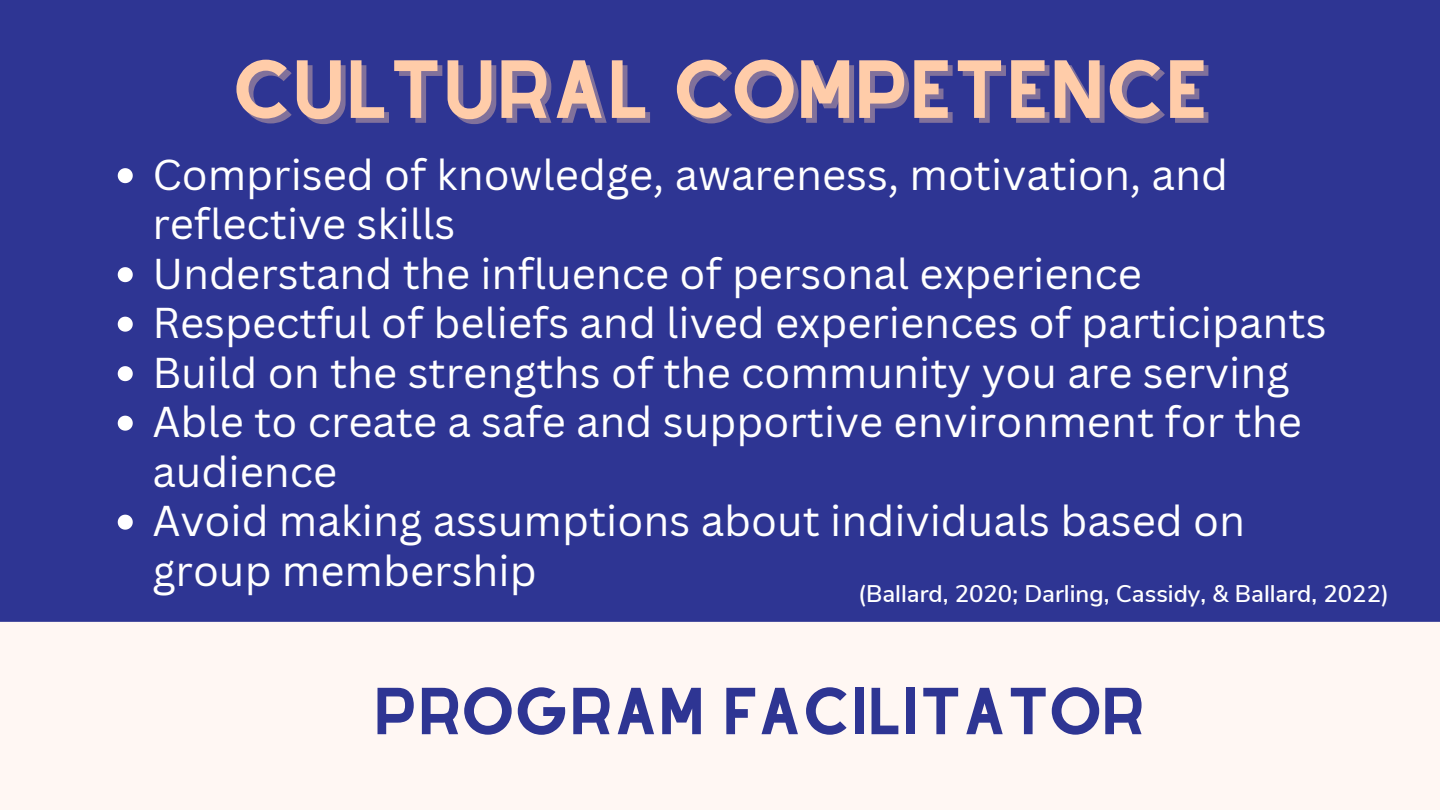
<style>
.page{position:relative;width:1440px;height:810px;background:#2e3593}
.page>*{position:absolute;margin:0;border:0;box-sizing:border-box;transform-origin:0 0}
.t1{font:72px "Alyssum Sans";color:#ffcca9}
.t2{font:58px "Alyssum Sans";color:#2e3593}
.t3{font:42px/49.5px "Canva Sans";color:#fff}
.t4{font:600 24px "Nunito Sans";color:#fff}
</style>
<div class="page">
<div style="left:0;top:621px;width:1440px;height:189px;background:#fff7f3"></div>
<svg style="left:118px;top:168px;width:15px;height:15px"></svg>
<svg style="left:118px;top:267px;width:15px;height:15px"></svg>
<svg style="left:118px;top:317px;width:15px;height:15px"></svg>
<svg style="left:118px;top:366px;width:15px;height:15px"></svg>
<svg style="left:118px;top:416px;width:15px;height:15px"></svg>
<svg style="left:118px;top:515px;width:15px;height:15px"></svg>
<p class="t1" style="left:231px;top:46px;width:979px">CULTURAL COMPETENCE</p>
<p class="t3" style="left:152px;top:149px;width:1077px">Comprised of knowledge, awareness, motivation, and reflective skills</p>
<p class="t3" style="left:152px;top:248px;width:991px">Understand the influence of personal experience</p>
<p class="t3" style="left:152px;top:297px;width:1176px">Respectful of beliefs and lived experiences of participants</p>
<p class="t3" style="left:152px;top:347px;width:1139px">Build on the strengths of the community you are serving</p>
<p class="t3" style="left:152px;top:396px;width:1151px">Able to create a safe and supportive environment for the audience</p>
<p class="t3" style="left:152px;top:495px;width:1094px">Avoid making assumptions about individuals based on group membership</p>
<p class="t4" style="left:858px;top:578px;width:532px">(Ballard, 2020; Darling, Cassidy, &amp; Ballard, 2022)</p>
<p class="t2" style="left:373px;top:676px;width:774px">PROGRAM FACILITATOR</p>
</div>
